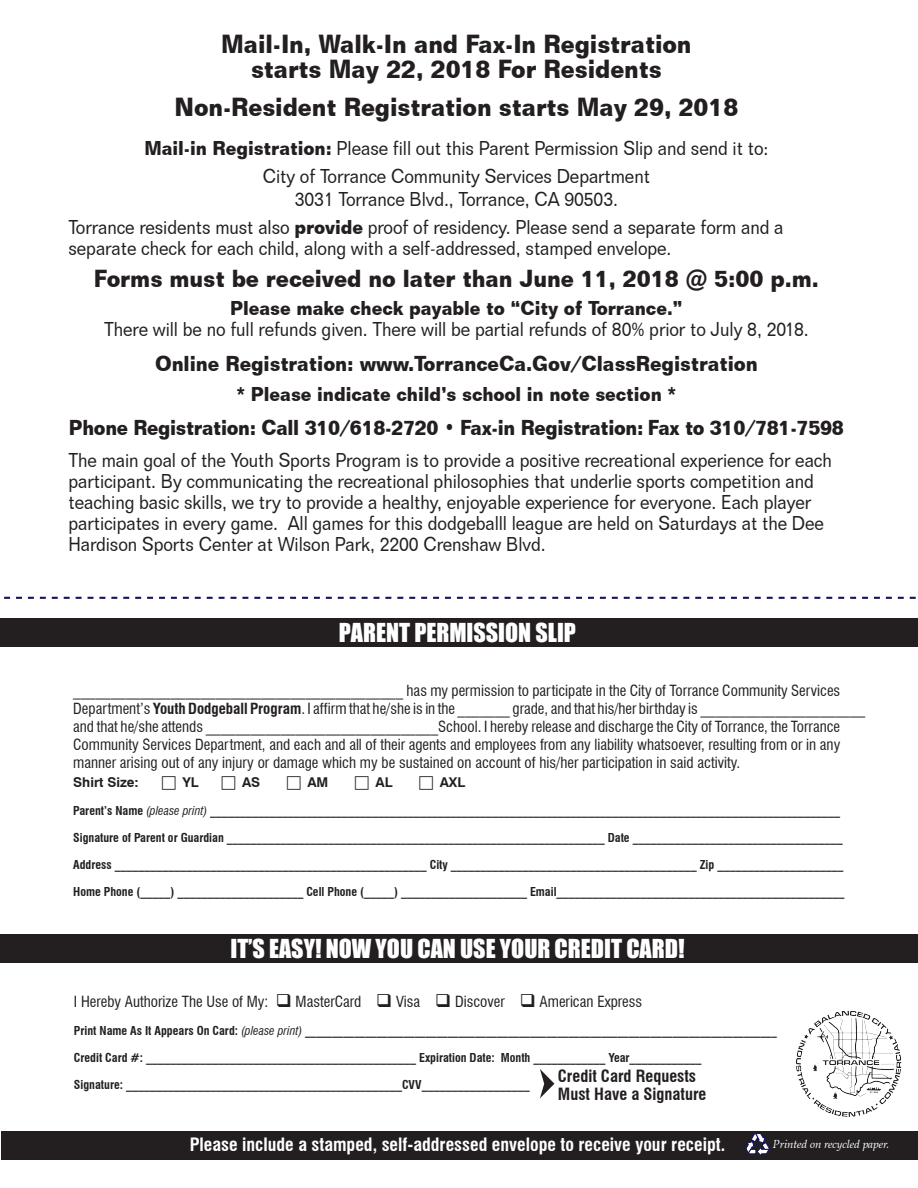
<style>
.page{position:relative;width:918px;height:1188px;background:#fff}
.page>*{position:absolute;margin:0;border:0;box-sizing:border-box;transform-origin:0 0}
.t1{font:700 25.5px/25.5px "Folio BT";letter-spacing:-.005em;color:#231f20;text-align:center;scale:.9 1}
.t2{font:24px "Impact";color:#fff}
.t3{font:700 24px "Folio BT";letter-spacing:-.005em;color:#231f20;scale:.9 1}
.t4{font:700 21px "Folio BT";letter-spacing:-.02em;color:#231f20;scale:.88 1}
.t5{font:700 21px "Folio BT";letter-spacing:-.02em;color:#231f20;scale:.9 1}
.t6{font:19.5px/21px "Folio BT";letter-spacing:-.005em;color:#231f20;scale:.9 1}
.t7{font:700 19.5px "Folio BT";letter-spacing:-.005em;color:#231f20;scale:.9 1}
.t8{font:700 condensed 18px "Swiss 721 BT";color:#fff}
.t9{font:700 condensed 16.5px/18px "Swiss 721 BT";color:#231f20}
.t10{font:condensed 15px/18px "Swiss 721 BT";color:#231f20}
.t11{font:700 13.5px "Swiss 721 BT";color:#231f20}
.t12{font:700 condensed 12px "Swiss 721 BT";color:#231f20}
.t13{font:italic 11.55px "Zapf Calligraphic 801 BT";letter-spacing:-.005em;color:#fff}
.s1{font-weight:700}
.s2{font-weight:400;font-style:italic}
</style>
<div class="page">
<svg style="left:4px;top:597px;width:912px;height:2px"></svg>
<div style="left:0;top:934px;width:918px;height:29px;background:#231f20"></div>
<div style="left:1px;top:1131px;width:917px;height:29px;background:#231f20"></div>
<div style="left:1px;top:618px;width:917px;height:29px;background:#231f20"></div>
<svg style="left:745px;top:1133px;width:25px;height:24px"></svg>
<img style="left:797px;top:1010px;width:105px;height:106px">
<h1 class="t1" style="left:221px;top:31px;width:524px">Mail-In, Walk-In and Fax-In Registration starts May 22, 2018 For Residents</h1>
<h1 class="t1" style="left:175px;top:94px;width:628px">Non-Resident Registration starts May 29, 2018</h1>
<h3 class="t6" style="left:144px;top:134px;width:695px;line-height:28.5px;text-align:center"><span class="s1">Mail-in Registration:</span> Please fill out this Parent Permission Slip and send it to:<br>City of Torrance Community Services Department</h3>
<h3 class="t6" style="left:68px;top:185px;width:796px;line-height:28.5px;text-indent:226px">3031 Torrance Blvd., Torrance, CA 90503.<br>Torrance residents must also <span class="s1">provide</span> proof of residency. Please send a separate form and a</h3>
<h3 class="t6" style="left:68px;top:238px;width:672px">separate check for each child, along with a self-addressed, stamped envelope.</h3>
<h2 class="t3" style="left:94px;top:264px;width:807px">Forms must be received no later than June 11, 2018 @ 5:00 p.m.</h2>
<h3 class="t7" style="left:230px;top:297px;width:505px">Please make check payable to “City of Torrance.”</h3>
<h3 class="t6" style="left:104px;top:319px;width:784px">There will be no full refunds given. There will be partial refunds of 80% prior to July 8, 2018.</h3>
<h3 class="t5" style="left:155px;top:351px;width:671px">Online Registration: www.TorranceCa.Gov/ClassRegistration</h3>
<h3 class="t7" style="left:237px;top:382px;width:490px">* Please indicate child’s school in note section *</h3>
<h3 class="t4" style="left:69px;top:415px;width:882px">Phone Registration: Call 310/618-2720 • Fax-in Registration: Fax to 310/781-7598</h3>
<p class="t6" style="left:68px;top:449px;width:850px">The main goal of the Youth Sports Program is to provide a positive recreational experience for each participant. By communicating the recreational philosophies that underlie sports competition and teaching basic skills, we try to provide a healthy, enjoyable experience for everyone. Each player participates in every game. All games for this dodgeballl league are held on Saturdays at the Dee Hardison Sports Center at Wilson Park, 2200 Crenshaw Blvd.</p>
<h2 class="t2" style="left:339px;top:614px;width:239px">PARENT PERMISSION SLIP</h2>
<p class="t10" style="left:73px;top:682px;width:794px">____________________________________________ has my permission to participate in the City of Torrance Community Services Department’s <span class="s1">Youth Dodgeball Program</span>. I affirm that he/she is in the _______ grade, and that his/her birthday is ______________________ and that he/she attends _______________________________School. I hereby release and discharge the City of Torrance, the Torrance Community Services Department, and each and all of their agents and employees from any liability whatsoever, resulting from or in any manner arising out of any injury or damage which my be sustained on account of his/her participation in said activity.</p>
<p class="t11" style="left:73px;top:774px;width:67px">Shirt Size:</p>
<p class="t11" style="left:183px;top:774px;width:18px">YL</p>
<p class="t11" style="left:242px;top:774px;width:20px">AS</p>
<p class="t11" style="left:307px;top:774px;width:23px">AM</p>
<p class="t11" style="left:376px;top:774px;width:19px">AL</p>
<p class="t11" style="left:440px;top:774px;width:27px">AXL</p>
<p class="t12" style="left:73px;top:803px;width:769px">Parent’s Name <span class="s2">(please print)</span> _________________________________________________________________________________________________________</p>
<p class="t12" style="left:73px;top:830px;width:771px">Signature of Parent or Guardian _______________________________________________________________ Date ___________________________________</p>
<p class="t12" style="left:73px;top:857px;width:772px">Address ____________________________________________________ City _________________________________________ Zip _____________________</p>
<p class="t12" style="left:73px;top:884px;width:773px">Home Phone (_____) _____________________ Cell Phone (_____) _____________________ Email________________________________________________</p>
<h2 class="t2" style="left:230px;top:930px;width:456px">IT’S EASY! NOW YOU CAN USE YOUR CREDIT CARD!</h2>
<p class="t10" style="left:74px;top:992px;width:570px">I Hereby Authorize The Use of My: ❑ MasterCard ❑ Visa ❑ Discover ❑ American Express</p>
<p class="t12" style="left:74px;top:1024px;width:704px">Print Name As It Appears On Card: <span class="s2">(please print)</span> ______________________________________________________________________________________</p>
<p class="t12" style="left:74px;top:1051px;width:629px">Credit Card #: _____________________________________________ Expiration Date: Month ____________ Year____________</p>
<p class="t12" style="left:74px;top:1078px;width:457px">Signature: ______________________________________________CVV__________________</p>
<h3 class="t9" style="left:558px;top:1067px;width:150px">Credit Card Requests<br>Must Have a Signature</h3>
<h3 class="t8" style="left:190px;top:1133px;width:537px">Please include a stamped, self-addressed envelope to receive your receipt.</h3>
<p class="t13" style="left:773px;top:1136px;width:118px">Printed on recycled paper.</p>
</div>
